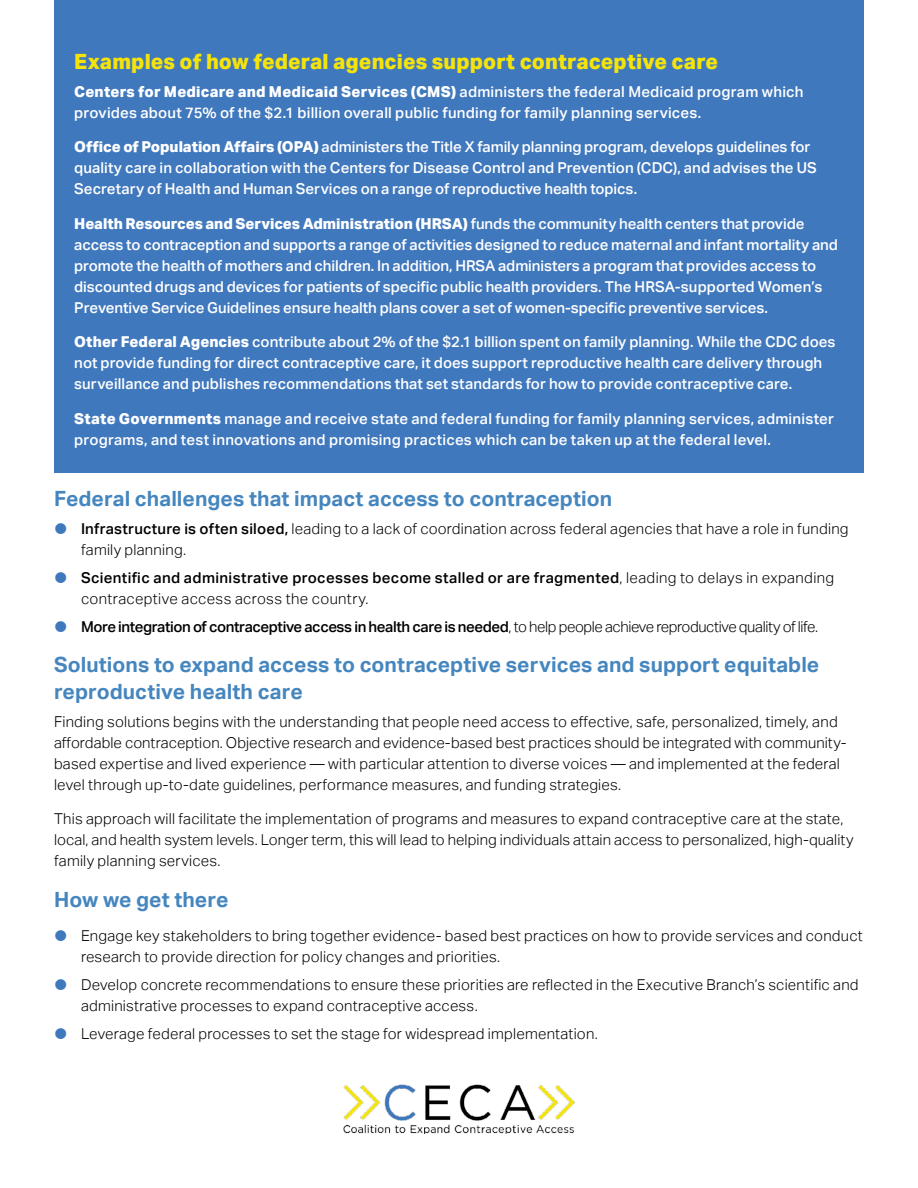
<style>
.page{position:relative;width:918px;height:1188px;background:#fff}
.page>*{position:absolute;margin:0;border:0;box-sizing:border-box;transform-origin:0 0}
.t1{font:700 21px/27px "Aktiv Grotesk";letter-spacing:.005em;color:#4586bf}
.t2{font:800 21px "Aktiv Grotesk";letter-spacing:.005em;color:#f5e30a}
.t3{font:500 15px/21px "Aktiv Grotesk";color:#fff}
.t4{font:300 15px/21px "Aktiv Grotesk";letter-spacing:.015em;color:#000}
.t5{font:500 15px/21px "Aktiv Grotesk";letter-spacing:.015em;color:#000}
.t6{font:500 15px "Aktiv Grotesk";letter-spacing:-.025em;color:#000}
.s1{font-weight:800}
.s2{font-weight:500}
.s3{font-weight:300}
</style>
<div class="page">
<div style="left:54px;top:0;width:810px;height:472px;background:#4078bd"></div>
<img style="left:343px;top:1084px;width:232px;height:50px">
<h1 class="t2" style="left:74px;top:49px;width:646px">Examples of how federal agencies support contraceptive care</h1>
<p class="t3" style="left:74px;top:81px;width:731px"><span class="s1">Centers for Medicare and Medicaid Services (CMS)</span> administers the federal Medicaid program which provides about 75% of the $2.1 billion overall public funding for family planning services.</p>
<p class="t3" style="left:74px;top:137px;width:744px"><span class="s1">Office of Population Affairs (OPA)</span> administers the Title X family planning program, develops guidelines for quality care in collaboration with the Centers for Disease Control and Prevention (CDC), and advises the US<br>Secretary of Health and Human Services on a range of reproductive health topics.</p>
<p class="t3" style="left:74px;top:213px;width:765px"><span class="s1">Health Resources and Services Administration (HRSA)</span> funds the community health centers that provide access to contraception and supports a range of activities designed to reduce maternal and infant mortality and promote the health of mothers and children. In addition, HRSA administers a program that provides access to discounted drugs and devices for patients of specific public health providers. The HRSA-supported Women’s Preventive Service Guidelines ensure health plans cover a set of women-specific preventive services.</p>
<p class="t3" style="left:74px;top:332px;width:763px"><span class="s1">Other Federal Agencies</span> contribute about 2% of the $2.1 billion spent on family planning. While the CDC does not provide funding for direct contraceptive care, it does support reproductive health care delivery through surveillance and publishes recommendations that set standards for how to provide contraceptive care.</p>
<p class="t3" style="left:74px;top:408px;width:761px"><span class="s1">State Governments</span> manage and receive state and federal funding for family planning services, administer programs, and test innovations and promising practices which can be taken up at the federal level.</p>
<h1 class="t1" style="left:54px;top:486px;width:560px">Federal challenges that impact access to contraception</h1>
<p class="t4" style="left:81px;top:518px;width:769px"><span class="s2">Infrastructure is often siloed,</span> leading to a lack of coordination across federal agencies that have a role in funding family planning.</p>
<p class="t5" style="left:81px;top:567px;width:755px">Scientific and administrative processes become stalled or are fragmented<span class="s3">, leading to delays in expanding contraceptive access across the country.</span></p>
<p class="t6" style="left:81px;top:618px;width:739px">More integration of contraceptive access in health care is needed<span class="s3">, to help people achieve reproductive quality of life.</span></p>
<h1 class="t1" style="left:54px;top:651px;width:767px">Solutions to expand access to contraceptive services and support equitable reproductive health care</h1>
<p class="t4" style="left:54px;top:711px;width:794px">Finding solutions begins with the understanding that people need access to effective, safe, personalized, timely, and affordable contraception. Objective research and evidence-based best practices should be integrated with community&shy;based expertise and lived experience — with particular attention to diverse voices — and implemented at the federal level through up-to-date guidelines, performance measures, and funding strategies.</p>
<p class="t4" style="left:54px;top:809px;width:801px">This approach will facilitate the implementation of programs and measures to expand contraceptive care at the state, local, and health system levels. Longer term, this will lead to helping individuals attain access to personalized, high-quality family planning services.</p>
<h1 class="t1" style="left:54px;top:886px;width:176px">How we get there</h1>
<p class="t4" style="left:81px;top:926px;width:783px">Engage key stakeholders to bring together evidence- based best practices on how to provide services and conduct research to provide direction for policy changes and priorities.</p>
<p class="t4" style="left:81px;top:974px;width:779px">Develop concrete recommendations to ensure these priorities are reflected in the Executive Branch’s scientific and administrative processes to expand contraceptive access.</p>
<p class="t4" style="left:81px;top:1023px;width:518px">Leverage federal processes to set the stage for widespread implementation.</p>
</div>
